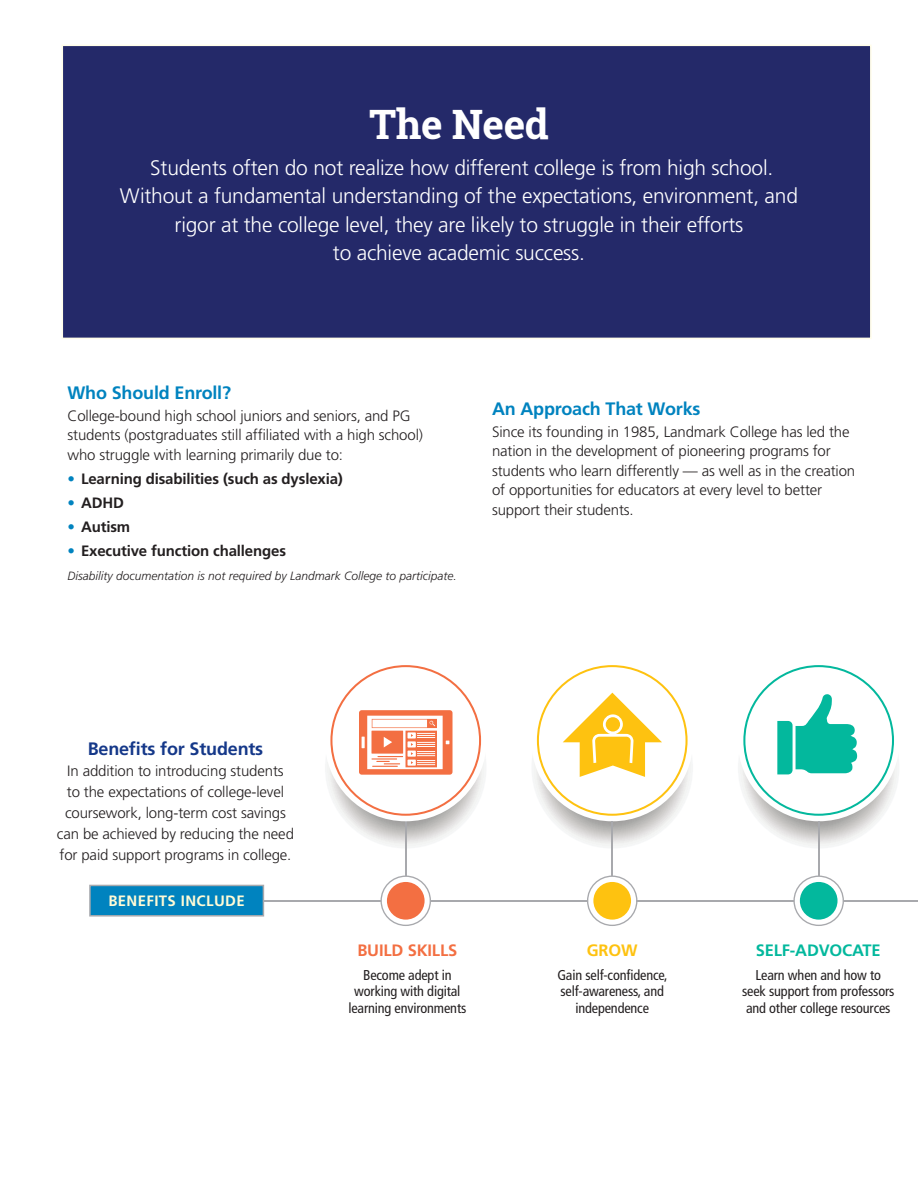
<style>
.page{position:relative;width:918px;height:1188px;background:#fff}
.page>*{position:absolute;margin:0;border:0;box-sizing:border-box;transform-origin:0 0}
.t1{font:700 40.5px "Roboto Slab";letter-spacing:-.01em;color:#fff}
.t2{font:300 21px/28.5px "Frutiger";letter-spacing:-.01em;color:#fff;text-align:center}
.t3{font:700 18px "Frutiger";letter-spacing:-.01em;color:#0083bf}
.t4{font:700 18px "Frutiger";letter-spacing:-.01em;color:#153889}
.t5{font:700 16.5px "Frutiger";letter-spacing:-.01em;color:#03b89d}
.t6{font:700 16.5px "Frutiger";letter-spacing:-.01em;color:#f36f42}
.t7{font:700 16.5px "Frutiger";color:#fec210}
.t8{font:300 15px/19.5px "Frutiger";letter-spacing:-.01em;color:#231f20}
.t9{font:700 15px "Frutiger";letter-spacing:-.01em;color:#231f20}
.t10{font:700 15px "Frutiger";letter-spacing:.025em;color:#fffbd6}
.t11{font:condensed 14.25px/16.5px "Frutiger";letter-spacing:-.01em;color:#231f20;text-align:center}
.t12{font:italic 300 12px "Frutiger";color:#231f20}
.s1{color:#0083bf}
</style>
<div class="page">
<div style="left:62px;top:45px;width:810px;height:294px;background:#242969;border:2px solid #fffde9"></div>
<hr style="left:431px;top:900px;width:157px;height:1px;background:#a8a9ad">
<hr style="left:637px;top:900px;width:157px;height:1px;background:#a8a9ad">
<hr style="left:843px;top:900px;width:75px;height:1px;background:#a8a9ad">
<hr style="left:222px;top:900px;width:159px;height:1px;background:#a8a9ad">
<svg style="left:325px;top:687px;width:162px;height:162px"></svg>
<svg style="left:380px;top:876px;width:51px;height:50px"></svg>
<hr style="left:405px;top:821px;width:1px;height:55px;background:#a8a9ad">
<div style="left:387px;top:882px;width:38px;height:38px;background:#f36f42;border-radius:50%"></div>
<svg style="left:531px;top:687px;width:162px;height:162px"></svg>
<div style="left:531px;top:660px;width:162px;height:161px;background:#fff;border-radius:50%"></div>
<svg style="left:587px;top:876px;width:50px;height:50px"></svg>
<hr style="left:612px;top:821px;width:1px;height:55px;background:#a8a9ad">
<svg style="left:738px;top:687px;width:162px;height:162px"></svg>
<div style="left:738px;top:660px;width:162px;height:161px;background:#fff;border-radius:50%"></div>
<svg style="left:793px;top:876px;width:51px;height:50px"></svg>
<hr style="left:818px;top:821px;width:1px;height:55px;background:#a8a9ad">
<svg style="left:743px;top:665px;width:151px;height:151px"></svg>
<div style="left:325px;top:660px;width:162px;height:161px;background:#fff;border-radius:50%"></div>
<svg style="left:537px;top:665px;width:151px;height:151px"></svg>
<svg style="left:330px;top:665px;width:151px;height:151px"></svg>
<div style="left:89px;top:885px;width:175px;height:32px;background:#0083bf;border:2px solid #a8a9ad"></div>
<h1 class="t1" style="left:369px;top:97px;width:181px">The Need</h1>
<p class="t2" style="left:120px;top:153px;width:680px">Students often do not realize how different college is from high school.<br>Without a fundamental understanding of the expectations, environment, and rigor at the college level, they are likely to struggle in their efforts<br>to achieve academic success.</p>
<p class="t3" style="left:68px;top:382px;width:165px">Who Should Enroll?</p>
<p class="t8" style="left:68px;top:406px;width:357px">College-bound high school juniors and seniors, and PG students (postgraduates still affiliated with a high school) who struggle with learning primarily due to:</p>
<p class="t9" style="left:68px;top:470px;width:277px"><span class="s1">•</span> Learning disabilities (such as dyslexia)</p>
<p class="t9" style="left:68px;top:494px;width:58px"><span class="s1">•</span> ADHD</p>
<p class="t9" style="left:68px;top:518px;width:64px"><span class="s1">•</span> Autism</p>
<p class="t9" style="left:68px;top:542px;width:220px"><span class="s1">•</span> Executive function challenges</p>
<p class="t12" style="left:68px;top:569px;width:391px">Disability documentation is not required by Landmark College to participate.</p>
<p class="t3" style="left:492px;top:398px;width:210px">An Approach That Works</p>
<p class="t8" style="left:492px;top:422px;width:365px">Since its founding in 1985, Landmark College has led the nation in the development of pioneering programs for students who learn differently — as well as in the creation of opportunities for educators at every level to better support their students.</p>
<p class="t4" style="left:88px;top:739px;width:177px">Benefits for Students</p>
<p class="t8" style="left:57px;top:761px;width:239px;line-height:21px;text-align:center">In addition to introducing students<br>to the expectations of college-level coursework, long-term cost savings can be achieved by reducing the need for paid support programs in college.</p>
<p class="t10" style="left:108px;top:892px;width:138px">BENEFITS INCLUDE</p>
<p class="t6" style="left:357px;top:941px;width:101px">BUILD SKILLS</p>
<p class="t11" style="left:348px;top:967px;width:119px">Become adept in working with digital learning environments</p>
<p class="t7" style="left:587px;top:941px;width:52px">GROW</p>
<p class="t11" style="left:557px;top:967px;width:112px">Gain self-confidence, self-awareness, and independence</p>
<p class="t5" style="left:756px;top:941px;width:127px">SELF-ADVOCATE</p>
<p class="t11" style="left:742px;top:967px;width:154px">Learn when and how to seek support from professors and other college resources</p>
</div>
